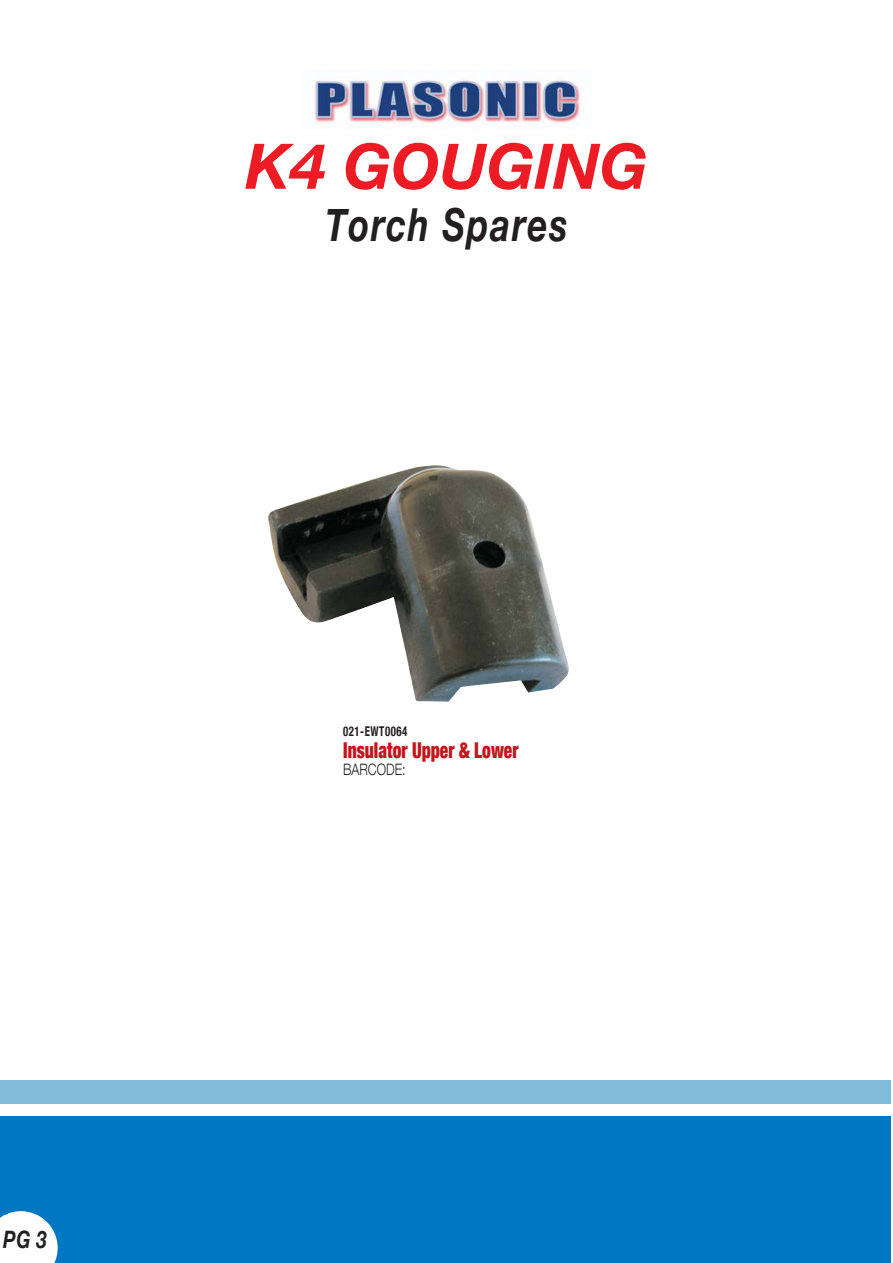
<style>
.page{position:relative;width:893px;height:1263px;background:#fff}
.page>*{position:absolute;margin:0;border:0;box-sizing:border-box;transform-origin:0 0}
.t1{font:italic 700 62.85px "Helvetica Neue";color:#ed1c24}
.t2{font:italic 700 45.6px "Helvetica Neue";letter-spacing:.05em;color:#231f20;scale:.77 1}
.t3{font:italic 700 24px "Helvetica Neue";color:#231f20;scale:.77 1}
.t4{font:900 condensed 21.75px "Helvetica Neue";color:#c4151c;scale:.8 1}
.t5{font:300 15.75px "Helvetica Neue";color:#231f20;scale:.8 1}
.t6{font:700 condensed 13.5px "Helvetica Neue";letter-spacing:.05em;color:#231f20;scale:.8 1}
</style>
<div class="page">
<div style="left:0;top:1080px;width:890px;height:24px;background:#80bcda"></div>
<div style="left:0;top:1116px;width:890px;height:146px;background:#0078c1"></div>
<svg style="left:0;top:1211px;width:58px;height:51px;background:#deedf7"></svg>
<img style="left:268px;top:465px;width:301px;height:237px">
<img style="left:314px;top:80px;width:266px;height:48px">
<p class="t3" style="left:3px;top:1224px;width:58px">PG 3</p>
<h1 class="t1" style="left:245px;top:127px;width:403px">K4 GOUGING</h1>
<h2 class="t2" style="left:325px;top:197px;width:316px">Torch Spares</h2>
<p class="t6" style="left:343px;top:723px;width:82px">021-EWT0064</p>
<p class="t4" style="left:343px;top:737px;width:221px">Insulator Upper &amp; Lower</p>
<p class="t5" style="left:343px;top:760px;width:80px">BARCODE:</p>
</div>
